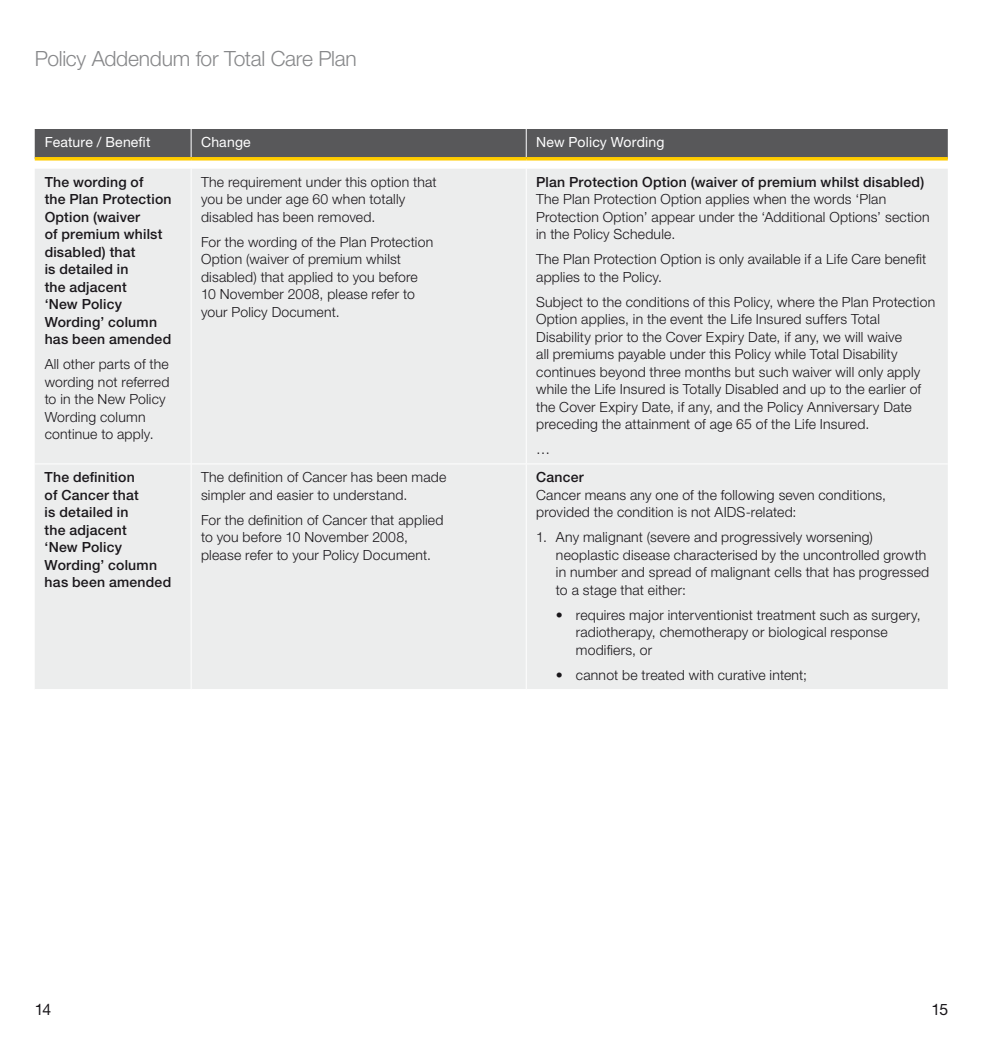
<style>
.page{position:relative;width:983px;height:1042px;background:#fff}
.page>*{position:absolute;margin:0;border:0;box-sizing:border-box;transform-origin:0 0}
.t1{font:300 21px "Helvetica Neue LT";letter-spacing:-.015em;color:#87888a}
.t2{font:15.75px "Helvetica Neue LT";color:#1a171b}
.t3{font:300 14px/17.5px "Helvetica Neue LT";letter-spacing:.015em;color:#1a171b}
.t4{font:500 14px/17.5px "Helvetica Neue LT";letter-spacing:.015em;color:#1a171b}
.t5{font:14px "Helvetica Neue LT";letter-spacing:.01em;color:#fff}
</style>
<div class="page">
<div style="left:35px;top:169px;width:912px;height:520px;background:#eceded"></div>
<div style="left:35px;top:129px;width:912px;height:28px;background:#58585a"></div>
<hr style="left:191px;top:169px;width:1px;height:294px;background:#fff">
<hr style="left:525px;top:169px;width:1px;height:294px;background:#fff">
<hr style="left:35px;top:463px;width:156px;height:1px;background:#fff">
<hr style="left:191px;top:463px;width:335px;height:1px;background:#fff">
<hr style="left:191px;top:464px;width:1px;height:225px;background:#fff">
<hr style="left:526px;top:463px;width:421px;height:1px;background:#fff">
<hr style="left:525px;top:464px;width:1px;height:225px;background:#fff">
<hr style="left:35px;top:157px;width:156px;height:3px;background:#fc0">
<hr style="left:191px;top:157px;width:335px;height:3px;background:#fc0">
<hr style="left:526px;top:157px;width:421px;height:3px;background:#fc0">
<h1 class="t1" style="left:35px;top:46px;width:323px">Policy Addendum for Total Care Plan</h1>
<p class="t5" style="left:45px;top:134px;width:107px">Feature / Benefit</p>
<p class="t5" style="left:201px;top:134px;width:51px">Change</p>
<p class="t5" style="left:536px;top:134px;width:130px">New Policy Wording</p>
<p class="t4" style="left:45px;top:173px;width:128px">The wording of<br>the Plan Protection<br>Option (waiver<br>of premium whilst disabled) that<br>is detailed in<br>the adjacent<br>‘New Policy<br>Wording’ column has been amended</p>
<p class="t3" style="left:45px;top:355px;width:126px">All other parts of the wording not referred to in the New Policy<br>Wording column continue to apply.</p>
<p class="t4" style="left:536px;top:173px;width:389px">Plan Protection Option (waiver of premium whilst disabled)</p>
<p class="t3" style="left:536px;top:190px;width:395px">The Plan Protection Option applies when the words ‘Plan<br>Protection Option’ appear under the ‘Additional Options’ section in the Policy Schedule.</p>
<p class="t3" style="left:536px;top:250px;width:391px">The Plan Protection Option is only available if a Life Care benefit applies to the Policy.</p>
<p class="t3" style="left:536px;top:292px;width:400px">Subject to the conditions of this Policy, where the Plan Protection Option applies, in the event the Life Insured suffers Total Disability prior to the Cover Expiry Date, if any, we will waive<br>all premiums payable under this Policy while Total Disability continues beyond three months but such waiver will only apply while the Life Insured is Totally Disabled and up to the earlier of the Cover Expiry Date, if any, and the Policy Anniversary Date preceding the attainment of age 65 of the Life Insured.</p>
<p class="t3" style="left:536px;top:440px;width:15px">…</p>
<p class="t3" style="left:201px;top:173px;width:237px">The requirement under this option that you be under age 60 when totally disabled has been removed.</p>
<p class="t3" style="left:201px;top:233px;width:233px">For the wording of the Plan Protection<br>Option (waiver of premium whilst disabled) that applied to you before<br>10 November 2008, please refer to your Policy Document.</p>
<p class="t4" style="left:45px;top:468px;width:128px">The definition<br>of Cancer that<br>is detailed in<br>the adjacent<br>‘New Policy<br>Wording’ column has been amended</p>
<p class="t3" style="left:201px;top:468px;width:247px">The definition of Cancer has been made simpler and easier to understand.</p>
<p class="t3" style="left:201px;top:511px;width:244px">For the definition of Cancer that applied to you before 10 November 2008, please refer to your Policy Document.</p>
<p class="t4" style="left:536px;top:468px;width:49px">Cancer</p>
<p class="t3" style="left:536px;top:486px;width:351px">Cancer means any one of the following seven conditions, provided the condition is not AIDS-related:</p>
<p class="t3" style="left:556px;top:528px;width:374px;text-indent:-20px">1. Any malignant (severe and progressively worsening) neoplastic disease characterised by the uncontrolled growth in number and spread of malignant cells that has progressed to a stage that either:</p>
<p class="t3" style="left:575px;top:606px;width:346px;text-indent:-20px">• requires major interventionist treatment such as surgery, radiotherapy, chemotherapy or biological response modifiers, or</p>
<p class="t3" style="left:556px;top:665px;width:252px">• cannot be treated with curative intent;</p>
<p class="t2" style="left:35px;top:999px;width:18px">14</p>
<p class="t2" style="left:931px;top:999px;width:18px">15</p>
</div>
